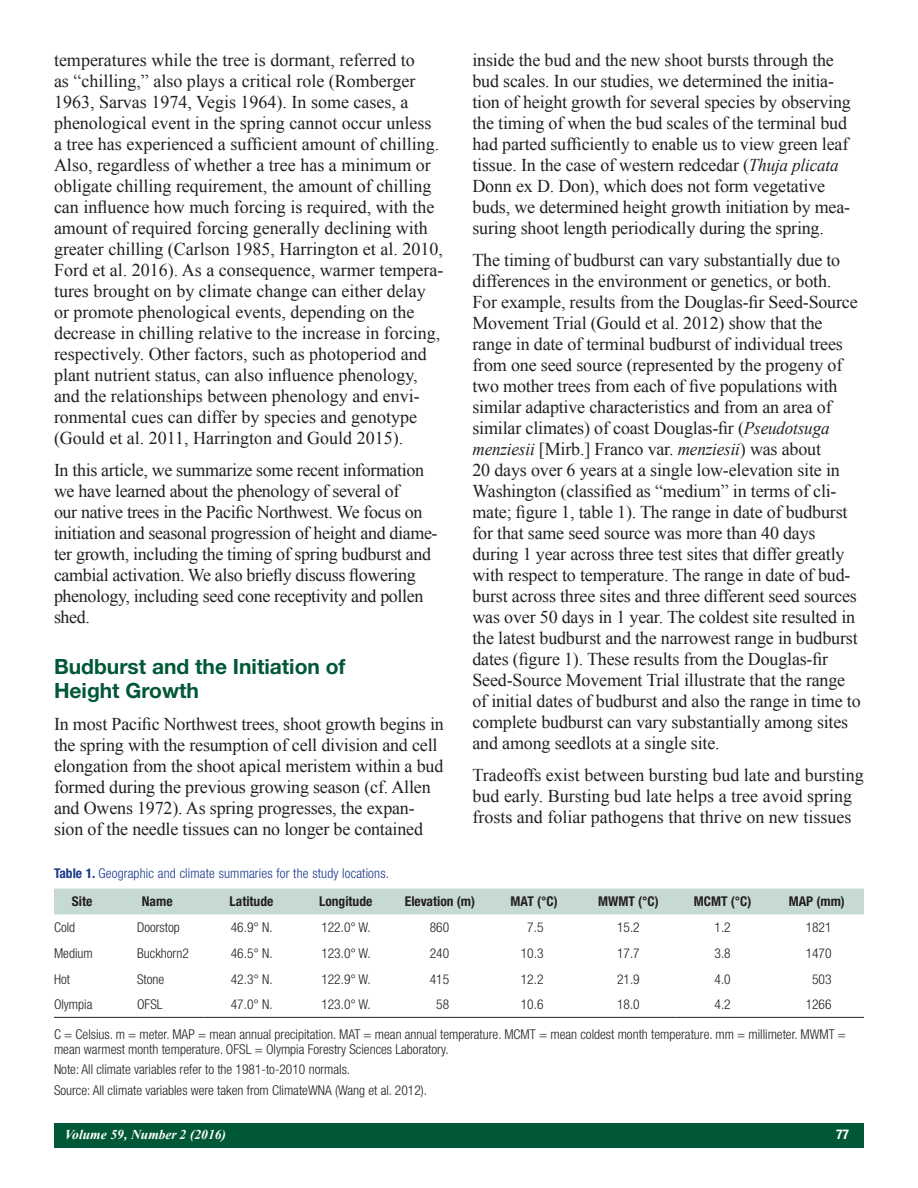
<style>
.page{position:relative;width:918px;height:1188px;background:#fff}
.page>*{position:absolute;margin:0;border:0;box-sizing:border-box;transform-origin:0 0}
.Body_Head_1{font:700 21px/24px "Helvetica Neue LT Std";color:#005837}
.t1{font:18px/21px "Times New Roman";letter-spacing:-.01em;color:#231f20}
.Table_Text{font:300 condensed 13.5px/15px "Helvetica Neue LT Std";color:#231f20}
.Table_Heads{font:700 condensed 13.5px "Helvetica Neue LT Std";color:#231f20}
.table_figure_caption{font:300 condensed 13.5px "Helvetica Neue LT Std";letter-spacing:.01em;color:#1b388c}
.t2{font:italic 700 13.5px "Times New Roman";color:#fff}
.t3{font:700 condensed 13.5px "Helvetica Neue LT Std";color:#fff}
.s1{font-weight:700}
.s2{font-style:italic}
</style>
<div class="page">
<div style="left:54px;top:1123px;width:810px;height:25px;background:#005837"></div>
<div style="left:54px;top:889px;width:810px;height:26px;background:#c6dad2"></div>
<svg style="left:54px;top:1016px;width:810px;height:1px"></svg>
<hr style="left:54px;top:1017px;width:56px;height:1px;background:#231f20">
<hr style="left:110px;top:1017px;width:94px;height:1px;background:#231f20">
<hr style="left:204px;top:1017px;width:95px;height:1px;background:#231f20">
<hr style="left:299px;top:1017px;width:94px;height:1px;background:#231f20">
<hr style="left:393px;top:1017px;width:94px;height:1px;background:#231f20">
<hr style="left:487px;top:1017px;width:94px;height:1px;background:#231f20">
<hr style="left:581px;top:1017px;width:95px;height:1px;background:#231f20">
<hr style="left:676px;top:1017px;width:94px;height:1px;background:#231f20">
<hr style="left:770px;top:1017px;width:94px;height:1px;background:#231f20">
<p class="t1" style="left:54px;top:50px;width:391px">temperatures while the tree is dormant, referred to<br>as “chilling,” also plays a critical role (Romberger 1963, Sarvas 1974, Vegis 1964). In some cases, a phenological event in the spring cannot occur unless a tree has experienced a sufficient amount of chilling.<br>Also, regardless of whether a tree has a minimum or obligate chilling requirement, the amount of chilling can influence how much forcing is required, with the amount of required forcing generally declining with greater chilling (Carlson 1985, Harrington et al. 2010, Ford et al. 2016). As a consequence, warmer tempera&shy;tures brought on by climate change can either delay or promote phenological events, depending on the decrease in chilling relative to the increase in forcing, respectively. Other factors, such as photoperiod and plant nutrient status, can also influence phenology, and the relationships between phenology and envi&shy;ronmental cues can differ by species and genotype (Gould et al. 2011, Harrington and Gould 2015).</p>
<p class="t1" style="left:54px;top:459px;width:385px">In this article, we summarize some recent information we have learned about the phenology of several of<br>our native trees in the Pacific Northwest. We focus on initiation and seasonal progression of height and diame&shy;ter growth, including the timing of spring budburst and cambial activation. We also briefly discuss flowering phenology, including seed cone receptivity and pollen shed.</p>
<p class="Body_Head_1" style="left:54px;top:654px;width:293px">Budburst and the Initiation of<br>Height Growth</p>
<p class="t1" style="left:54px;top:713px;width:391px">In most Pacific Northwest trees, shoot growth begins in the spring with the resumption of cell division and cell elongation from the shoot apical meristem within a bud formed during the previous growing season (cf. Allen and Owens 1972). As spring progresses, the expan&shy;sion of the needle tissues can no longer be contained</p>
<p class="table_figure_caption" style="left:54px;top:866px;width:336px"><span class="s1">Table 1.</span> Geographic and climate summaries for the study locations.</p>
<p class="t1" style="left:472px;top:50px;width:380px">inside the bud and the new shoot bursts through the bud scales. In our studies, we determined the initia&shy;tion of height growth for several species by observing the timing of when the bud scales of the terminal bud had parted sufficiently to enable us to view green leaf tissue. In the case of western redcedar (<span class="s2">Thuja plicata </span>Donn ex D. Don), which does not form vegetative buds, we determined height growth initiation by mea&shy;suring shoot length periodically during the spring.</p>
<p class="t1" style="left:472px;top:249px;width:390px">The timing of budburst can vary substantially due to differences in the environment or genetics, or both.<br>For example, results from the Douglas-fir Seed-Source Movement Trial (Gould et al. 2012) show that the range in date of terminal budburst of individual trees from one seed source (represented by the progeny of two mother trees from each of five populations with similar adaptive characteristics and from an area of similar climates) of coast Douglas-fir (<span class="s2">Pseudotsuga menziesii</span> [Mirb.] Franco var. <span class="s2">menziesii</span>) was about<br>20 days over 6 years at a single low-elevation site in Washington (classified as “medium” in terms of cli&shy;mate; figure 1, table 1). The range in date of budburst for that same seed source was more than 40 days during 1 year across three test sites that differ greatly with respect to temperature. The range in date of bud&shy;burst across three sites and three different seed sources was over 50 days in 1 year. The coldest site resulted in the latest budburst and the narrowest range in budburst dates (figure 1). These results from the Douglas-fir Seed-Source Movement Trial illustrate that the range of initial dates of budburst and also the range in time to complete budburst can vary substantially among sites and among seedlots at a single site.</p>
<p class="t1" style="left:472px;top:764px;width:393px">Tradeoffs exist between bursting bud late and bursting bud early. Bursting bud late helps a tree avoid spring frosts and foliar pathogens that thrive on new tissues</p>
<p class="Table_Heads" style="left:72px;top:893px;width:22px">Site</p>
<p class="Table_Heads" style="left:142px;top:893px;width:32px">Name</p>
<p class="Table_Heads" style="left:230px;top:893px;width:45px">Latitude</p>
<p class="Table_Heads" style="left:319px;top:893px;width:55px">Longitude</p>
<p class="Table_Heads" style="left:405px;top:893px;width:72px">Elevation (m)</p>
<p class="Table_Heads" style="left:511px;top:893px;width:49px">MAT (°C)</p>
<p class="Table_Heads" style="left:598px;top:893px;width:62px">MWMT (°C)</p>
<p class="Table_Heads" style="left:694px;top:893px;width:59px">MCMT (°C)</p>
<p class="Table_Heads" style="left:789px;top:893px;width:58px">MAP (mm)</p>
<p class="Table_Text" style="left:54px;top:920px;width:23px">Cold</p>
<p class="Table_Text" style="left:137px;top:920px;width:44px">Doorstop</p>
<p class="Table_Text" style="left:231px;top:920px;width:43px">46.9° N.</p>
<p class="Table_Text" style="left:321px;top:920px;width:51px">122.0° W.</p>
<p class="Table_Text" style="left:430px;top:920px;width:21px">860</p>
<p class="Table_Text" style="left:527px;top:920px;width:18px">7.5</p>
<p class="Table_Text" style="left:617px;top:920px;width:24px">15.2</p>
<p class="Table_Text" style="left:715px;top:920px;width:18px">1.2</p>
<p class="Table_Text" style="left:806px;top:920px;width:27px">1821</p>
<p class="Table_Text" style="left:54px;top:946px;width:40px">Medium</p>
<p class="Table_Text" style="left:137px;top:946px;width:53px">Buckhorn2</p>
<p class="Table_Text" style="left:231px;top:946px;width:43px">46.5° N.</p>
<p class="Table_Text" style="left:321px;top:946px;width:51px">123.0° W.</p>
<p class="Table_Text" style="left:430px;top:946px;width:21px">240</p>
<p class="Table_Text" style="left:521px;top:946px;width:24px">10.3</p>
<p class="Table_Text" style="left:617px;top:946px;width:24px">17.7</p>
<p class="Table_Text" style="left:715px;top:946px;width:18px">3.8</p>
<p class="Table_Text" style="left:806px;top:946px;width:27px">1470</p>
<p class="Table_Text" style="left:54px;top:971px;width:18px">Hot</p>
<p class="Table_Text" style="left:137px;top:971px;width:29px">Stone</p>
<p class="Table_Text" style="left:231px;top:971px;width:43px">42.3° N.</p>
<p class="Table_Text" style="left:321px;top:971px;width:51px">122.9° W.</p>
<p class="Table_Text" style="left:430px;top:971px;width:21px">415</p>
<p class="Table_Text" style="left:521px;top:971px;width:24px">12.2</p>
<p class="Table_Text" style="left:617px;top:971px;width:24px">21.9</p>
<p class="Table_Text" style="left:715px;top:971px;width:18px">4.0</p>
<p class="Table_Text" style="left:812px;top:971px;width:21px">503</p>
<p class="Table_Text" style="left:54px;top:997px;width:40px">Olympia</p>
<p class="Table_Text" style="left:137px;top:997px;width:27px">OFSL</p>
<p class="Table_Text" style="left:231px;top:997px;width:43px">47.0° N.</p>
<p class="Table_Text" style="left:321px;top:997px;width:51px">123.0° W.</p>
<p class="Table_Text" style="left:436px;top:997px;width:14px">58</p>
<p class="Table_Text" style="left:521px;top:997px;width:24px">10.6</p>
<p class="Table_Text" style="left:617px;top:997px;width:24px">18.0</p>
<p class="Table_Text" style="left:715px;top:997px;width:18px">4.2</p>
<p class="Table_Text" style="left:806px;top:997px;width:27px">1266</p>
<p class="Table_Text" style="left:54px;top:1027px;width:794px">C = Celsius. m = meter. MAP = mean annual precipitation. MAT = mean annual temperature. MCMT = mean coldest month temperature. mm = millimeter. MWMT = mean warmest month temperature. OFSL = Olympia Forestry Sciences Laboratory.</p>
<p class="Table_Text" style="left:54px;top:1062px;width:298px">Note: All climate variables refer to the 1981-to-2010 normals.</p>
<p class="Table_Text" style="left:54px;top:1082px;width:375px">Source: All climate variables were taken from ClimateWNA (Wang et al. 2012).</p>
<p class="t2" style="left:65px;top:1125px;width:163px">Volume 59, Number 2 (2016)</p>
<p class="t3" style="left:836px;top:1126px;width:14px">77</p>
</div>
